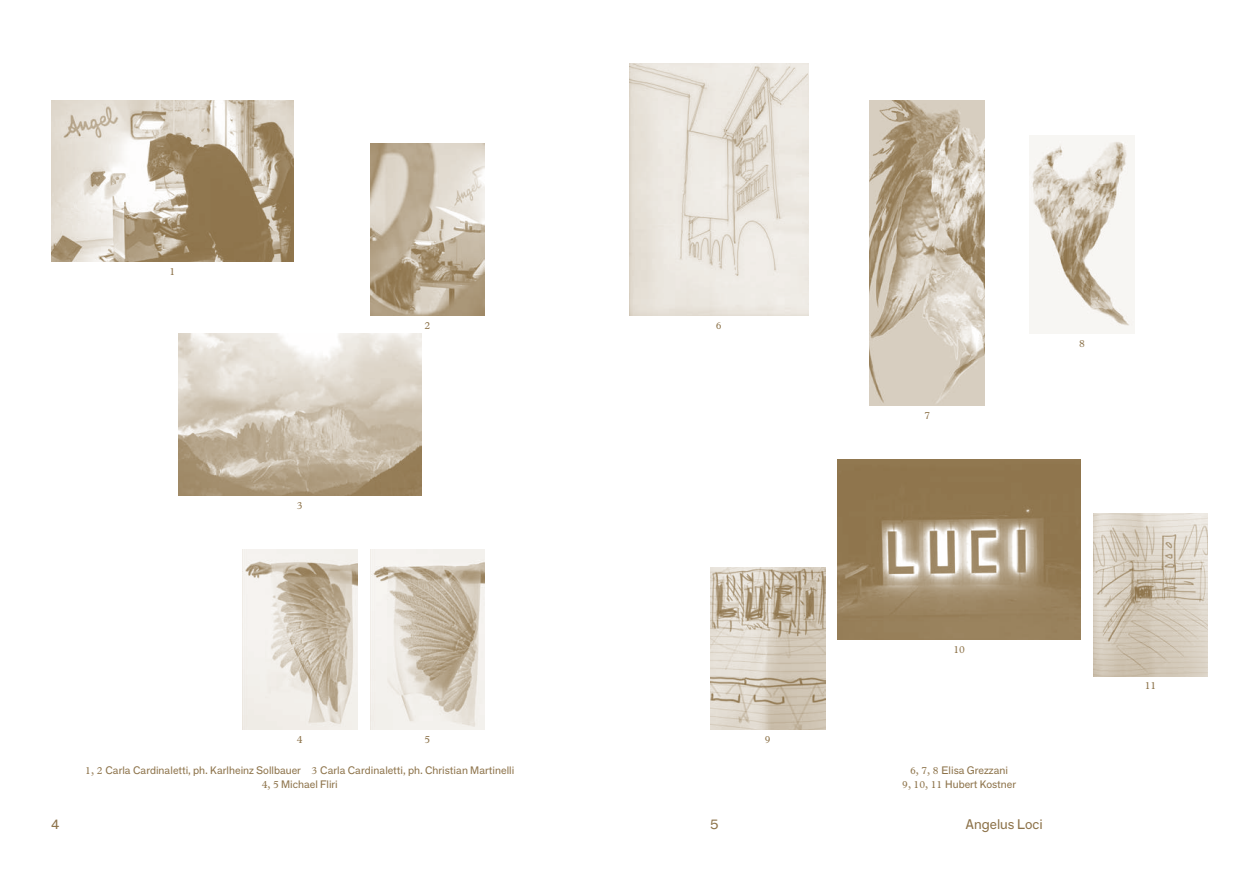
<style>
.page{position:relative;width:1259px;height:893px;background:#fff}
.page>*{position:absolute;margin:0;border:0;box-sizing:border-box;transform-origin:0 0}
.t1{font:13.5px "F Grotesk";color:#8d734a}
.t2{font:10.5px/13.5px "F Grotesk";color:#8d734a;text-align:center}
.t3{font:10.5px "Plantin";color:#8d734a}
.s1{font-family:"Plantin"}
</style>
<div class="page">
<img style="left:710px;top:568px;width:115px;height:162px">
<img style="left:51px;top:100px;width:242px;height:162px">
<img style="left:179px;top:334px;width:242px;height:162px">
<img style="left:1093px;top:514px;width:115px;height:162px">
<img style="left:1029px;top:135px;width:105px;height:199px">
<img style="left:370px;top:550px;width:115px;height:180px">
<img style="left:870px;top:100px;width:114px;height:306px">
<img style="left:370px;top:144px;width:115px;height:172px">
<img style="left:629px;top:64px;width:179px;height:252px">
<img style="left:838px;top:460px;width:242px;height:180px">
<img style="left:242px;top:550px;width:115px;height:180px">
<p class="t3" style="left:169px;top:265px;width:7px">1</p>
<p class="t3" style="left:297px;top:499px;width:7px">3</p>
<p class="t3" style="left:424px;top:319px;width:7px">2</p>
<p class="t3" style="left:716px;top:319px;width:7px">6</p>
<p class="t3" style="left:924px;top:409px;width:7px">7</p>
<p class="t3" style="left:1079px;top:337px;width:7px">8</p>
<p class="t3" style="left:953px;top:643px;width:13px">10</p>
<p class="t3" style="left:297px;top:733px;width:7px">4</p>
<p class="t3" style="left:424px;top:733px;width:7px">5</p>
<p class="t3" style="left:765px;top:733px;width:7px">9</p>
<p class="t2" style="left:85px;top:764px;width:430px"><span class="s1">1, 2</span> Carla Cardinaletti, ph. Karlheinz Sollbauer <span class="s1">3</span> Carla Cardinaletti, ph. Christian Martinelli<br><span class="s1">4, 5</span> Michael Fliri</p>
<p class="t2" style="left:902px;top:764px;width:115px"><span class="s1">6, 7, 8</span> Elisa Grezzani<br><span class="s1">9, 10, 11</span> Hubert Kostner</p>
<p class="t1" style="left:51px;top:817px;width:10px">4</p>
<p class="t1" style="left:710px;top:817px;width:10px">5</p>
<p class="t1" style="left:965px;top:817px;width:79px">Angelus Loci</p>
<p class="t3" style="left:1144px;top:679px;width:13px">11</p>
</div>
